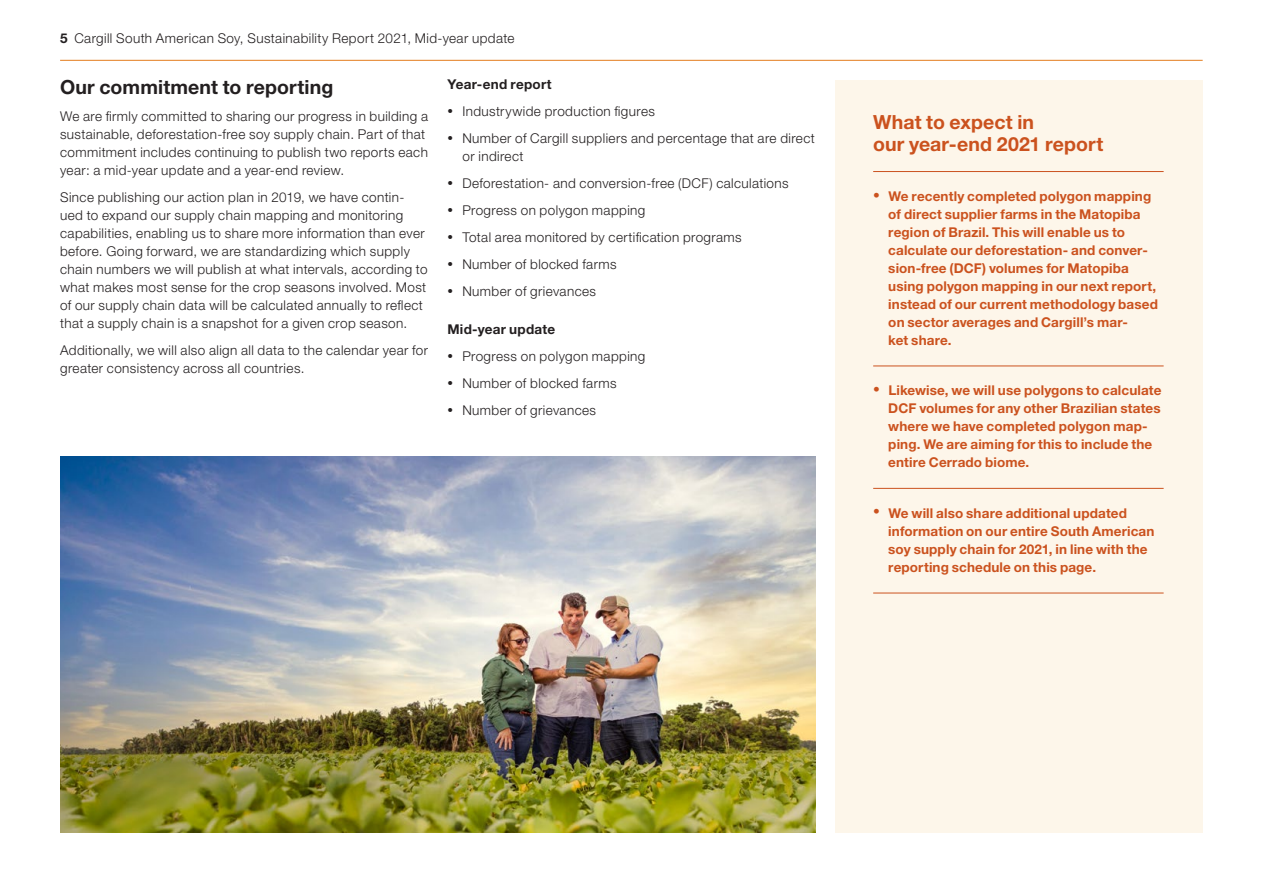
<style>
.page{position:relative;width:1263px;height:893px;background:#fff}
.page>*{position:absolute;margin:0;border:0;box-sizing:border-box;transform-origin:0 0}
.t1{font:700 19.5px/22.5px "Helvetica Neue LT Std";letter-spacing:.005em;color:#cb521e}
.t2{font:700 19.5px "Helvetica Neue LT Std";letter-spacing:.005em;color:#231f20}
.t3{font:300 13.5px/18px "Helvetica Neue LT Std";letter-spacing:.03em;color:#231f20}
.t4{font:700 13.5px/18px "Helvetica Neue LT Std";letter-spacing:.01em;color:#cb521e}
.t5{font:700 13.5px "Helvetica Neue LT Std";letter-spacing:.02em;color:#231f20}
.s1{font-weight:700}
.s2{font-weight:400;font-size:11.25px}
.s3{font-weight:400}
</style>
<div class="page">
<hr style="left:60px;top:60px;width:1143px;height:1px;background:#e37c1d">
<div style="left:835px;top:80px;width:368px;height:753px;background:#fdf6ea"></div>
<hr style="left:873px;top:171px;width:290px;height:1px;background:#cb521e">
<hr style="left:873px;top:366px;width:290px;height:1px;background:#cb521e">
<hr style="left:873px;top:488px;width:290px;height:1px;background:#cb521e">
<hr style="left:873px;top:593px;width:290px;height:1px;background:#cb521e">
<img style="left:60px;top:456px;width:755px;height:377px">
<p class="t3" style="left:60px;top:28px;width:456px"><span class="s1">5</span> Cargill South American Soy, Sustainability Report 2021, Mid-year update</p>
<h1 class="t2" style="left:60px;top:75px;width:275px">Our commitment to reporting</h1>
<p class="t3" style="left:60px;top:107px;width:369px">We are firmly committed to sharing our progress in building a sustainable, deforestation-free soy supply chain. Part of that commitment includes continuing to publish two reports each year: a mid-year update and a year-end review.</p>
<p class="t3" style="left:60px;top:188px;width:369px">Since publishing our action plan in 2019, we have contin&shy;ued to expand our supply chain mapping and monitoring capabilities, enabling us to share more information than ever before. Going forward, we are standardizing which supply chain numbers we will publish at what intervals, according to what makes most sense for the crop seasons involved. Most of our supply chain data will be calculated annually to reflect that a supply chain is a snapshot for a given crop season.</p>
<p class="t3" style="left:60px;top:341px;width:369px">Additionally, we will also align all data to the calendar year for greater consistency across all countries.</p>
<p class="t5" style="left:447px;top:76px;width:106px">Year-end report</p>
<p class="t3" style="left:447px;top:102px;width:209px"><span class="s2">•</span> Industrywide production figures</p>
<p class="t3" style="left:463px;top:129px;width:354px;text-indent:-15px"><span class="s2">•</span> Number of Cargill suppliers and percentage that are direct or indirect</p>
<p class="t3" style="left:447px;top:174px;width:343px"><span class="s2">•</span> Deforestation- and conversion-free (DCF) calculations</p>
<p class="t3" style="left:447px;top:201px;width:199px"><span class="s2">•</span> Progress on polygon mapping</p>
<p class="t3" style="left:447px;top:228px;width:296px"><span class="s2">•</span> Total area monitored by certification programs</p>
<p class="t3" style="left:447px;top:255px;width:171px"><span class="s2">•</span> Number of blocked farms</p>
<p class="t3" style="left:447px;top:282px;width:150px"><span class="s2">•</span> Number of grievances</p>
<p class="t5" style="left:447px;top:321px;width:109px">Mid-year update</p>
<p class="t3" style="left:447px;top:347px;width:199px"><span class="s2">•</span> Progress on polygon mapping</p>
<p class="t3" style="left:447px;top:374px;width:171px"><span class="s2">•</span> Number of blocked farms</p>
<p class="t3" style="left:447px;top:401px;width:150px"><span class="s2">•</span> Number of grievances</p>
<h1 class="t1" style="left:873px;top:110px;width:232px">What to expect in<br>our year-end 2021 report</h1>
<p class="t4" style="left:888px;top:187px;width:271px;text-indent:-15px"><span class="s3">•</span> We recently completed polygon mapping of direct supplier farms in the Matopiba region of Brazil. This will enable us to calculate our deforestation- and conver&shy;sion-free (DCF) volumes for Matopiba using polygon mapping in our next report, instead of our current methodology based on sector averages and Cargill’s mar-<br>ket share.</p>
<p class="t4" style="left:888px;top:381px;width:275px;text-indent:-15px"><span class="s3">•</span> Likewise, we will use polygons to calculate DCF volumes for any other Brazilian states where we have completed polygon map&shy;ping. We are aiming for this to include the entire Cerrado biome.</p>
<p class="t4" style="left:888px;top:504px;width:268px;text-indent:-15px"><span class="s3">•</span> We will also share additional updated information on our entire South American soy supply chain for 2021, in line with the reporting schedule on this page.</p>
</div>
